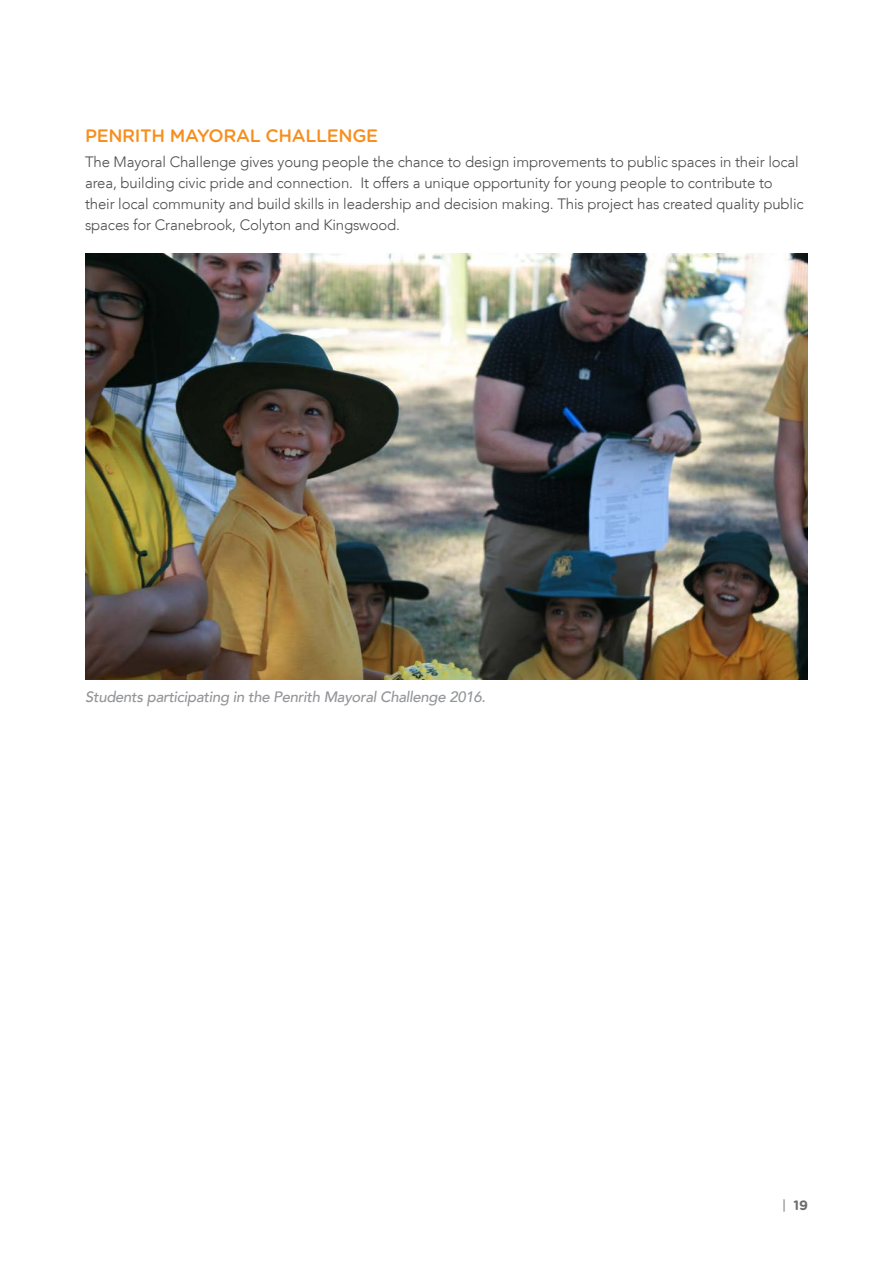
<style>
.page{position:relative;width:893px;height:1263px;background:#fff}
.page>*{position:absolute;margin:0;border:0;box-sizing:border-box;transform-origin:0 0}
.H3{font:500 18px "Gotham Rounded";letter-spacing:-.02em;color:#f68f1e}
.Body_10pt{font:300 15px/21px "Avenir LT";letter-spacing:-.01em;color:#4b4c4d}
.Picture_caption{font:italic 500 15px "Avenir LT";letter-spacing:-.02em;color:#939598}
.t1{font:700 13.5px "Gotham Rounded";color:#6c6d70}
.s1{font-weight:400}
</style>
<div class="page">
<img style="left:85px;top:254px;width:723px;height:426px">
<p class="H3" style="left:85px;top:123px;width:295px">PENRITH MAYORAL CHALLENGE</p>
<p class="Body_10pt" style="left:85px;top:152px;width:720px">The Mayoral Challenge gives young people the chance to design improvements to public spaces in their local area, building civic pride and connection. It offers a unique opportunity for young people to contribute to their local community and build skills in leadership and decision making. This project has created quality public spaces for Cranebrook, Colyton and Kingswood.</p>
<p class="Picture_caption" style="left:85px;top:688px;width:402px">Students participating in the Penrith Mayoral Challenge 2016.</p>
<p class="t1" style="left:782px;top:1195px;width:27px"><span class="s1">|</span> 19</p>
</div>
